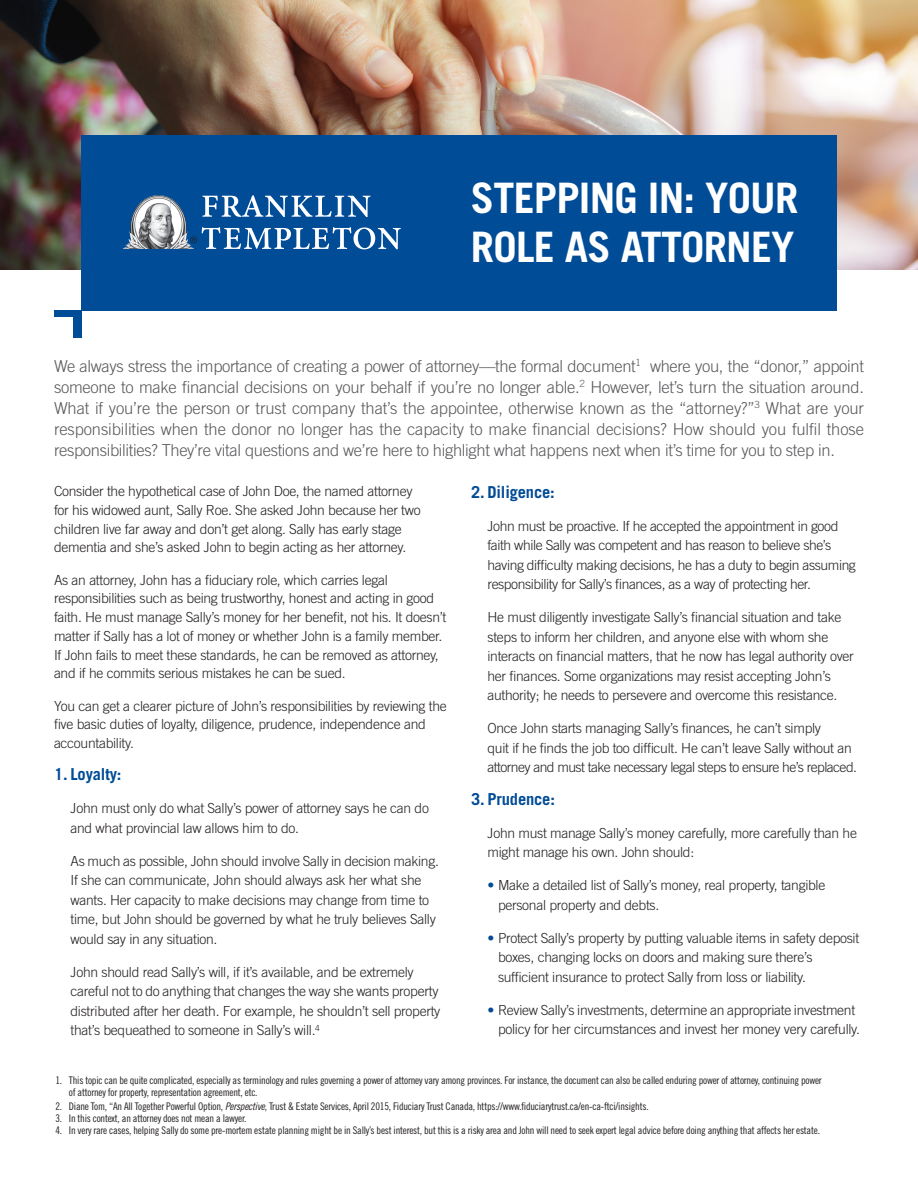
<style>
.page{position:relative;width:918px;height:1188px;background:#fff}
.page>*{position:absolute;margin:0;border:0;box-sizing:border-box;transform-origin:0 0}
._01a_Title{font:700 42px/49.5px "Trade Gothic LT Std";letter-spacing:-.02em;color:#fff}
._01a_Title-2{font:300 16.5px/21px "Trade Gothic LT Std";letter-spacing:-.02em;color:#57585a;text-align:justify}
._06a_Body__Sp_After{font:700 16.5px "Trade Gothic LT Std";letter-spacing:-.01em;color:#004c97}
._01a_Title-3{font:700 16.5px "Trade Gothic LT Std";letter-spacing:-.01em;color:#004c97}
._06a_Body__Sp_After-2{font:300 13.8px/19.5px "Trade Gothic LT Std";letter-spacing:-.02em;color:#231f20}
._01a_Title-4{font:300 13.8px/18.8px "Trade Gothic LT Std";letter-spacing:-.02em;color:#231f20}
._09_Caveat{font:10.5px/12px "Trade Gothic LT Std Cn 18";letter-spacing:-.02em;color:#231f20}
.s1{color:#004c97}
.s2{font-style:italic}
</style>
<div class="page">
<img style="left:0;top:0;width:918px;height:270px">
<div style="left:81px;top:135px;width:756px;height:175px;background:#004c97"></div>
<svg style="left:202px;top:195px;width:168px;height:22px"></svg>
<svg style="left:194px;top:227px;width:207px;height:22px"></svg>
<img style="left:131px;top:195px;width:39px;height:27px">
<img style="left:170px;top:198px;width:24px;height:51px">
<img style="left:123px;top:222px;width:47px;height:27px">
<div style="left:54px;top:310px;width:28px;height:28px;background:#004c97"></div>
<div style="left:45px;top:318px;width:28px;height:27px;background:#fff"></div>
<p class="_01a_Title" style="left:471px;top:172px;width:329px">STEPPING IN: YOUR<br>ROLE AS ATTORNEY</p>
<p class="_01a_Title-2" style="left:54px;top:355px;width:812px">We always stress the importance of creating a power of attorney—the formal document<sup>1</sup> where you, the “donor,” appoint someone to make financial decisions on your behalf if you’re no longer able.<sup>2</sup> However, let’s turn the situation around.<br>What if you’re the person or trust company that’s the appointee, otherwise known as the “attorney?”<sup>3</sup> What are your responsibilities when the donor no longer has the capacity to make financial decisions? How should you fulfil those responsibilities? They’re vital questions and we’re here to highlight what happens next when it’s time for you to step in.</p>
<p class="_06a_Body__Sp_After" style="left:471px;top:482px;width:85px">2. Diligence:</p>
<p class="_06a_Body__Sp_After-2" style="left:487px;top:516px;width:370px">John must be proactive. If he accepted the appointment in good faith while Sally was competent and has reason to believe she’s having difficulty making decisions, he has a duty to begin assuming responsibility for Sally’s finances, as a way of protecting her.</p>
<p class="_06a_Body__Sp_After-2" style="left:487px;top:608px;width:368px">He must diligently investigate Sally’s financial situation and take steps to inform her children, and anyone else with whom she interacts on financial matters, that he now has legal authority over her finances. Some organizations may resist accepting John’s authority; he needs to persevere and overcome this resistance.</p>
<p class="_06a_Body__Sp_After-2" style="left:487px;top:719px;width:371px">Once John starts managing Sally’s finances, he can’t simply<br>quit if he finds the job too difficult. He can’t leave Sally without an attorney and must take necessary legal steps to ensure he’s replaced.</p>
<p class="_06a_Body__Sp_After" style="left:471px;top:789px;width:85px">3. Prudence:</p>
<p class="_06a_Body__Sp_After-2" style="left:487px;top:823px;width:371px">John must manage Sally’s money carefully, more carefully than he might manage his own. John should:</p>
<p class="_06a_Body__Sp_After-2" style="left:498px;top:875px;width:329px;text-indent:-11px"><span class="s1">•</span> Make a detailed list of Sally’s money, real property, tangible personal property and debts.</p>
<p class="_06a_Body__Sp_After-2" style="left:498px;top:928px;width:363px;text-indent:-11px"><span class="s1">•</span> Protect Sally’s property by putting valuable items in safety deposit boxes, changing locks on doors and making sure there’s sufficient insurance to protect Sally from loss or liability.</p>
<p class="_06a_Body__Sp_After-2" style="left:498px;top:1000px;width:363px;text-indent:-11px"><span class="s1">•</span> Review Sally’s investments, determine an appropriate investment policy for her circumstances and invest her money very carefully.</p>
<p class="_09_Caveat" style="left:69px;top:1074px;width:754px;text-indent:-14px">1. This topic can be quite complicated, especially as terminology and rules governing a power of attorney vary among provinces. For instance, the document can also be called enduring power of attorney, continuing power of attorney for property, representation agreement, etc.</p>
<p class="_09_Caveat" style="left:55px;top:1100px;width:595px">2. Diane Tom, “An All Together Powerful Option, <span class="s2">Perspective</span>, Trust &amp; Estate Services, April 2015, Fiduciary Trust Canada, https://www.fiduciarytrust.ca/en-ca-ftci/insights.</p>
<p class="_09_Caveat" style="left:55px;top:1112px;width:193px">3. In this context, an attorney does not mean a lawyer.</p>
<p class="_09_Caveat" style="left:55px;top:1124px;width:766px">4. In very rare cases, helping Sally do some pre-mortem estate planning might be in Sally’s best interest, but this is a risky area and John will need to seek expert legal advice before doing anything that affects her estate.</p>
<p class="_01a_Title-4" style="left:54px;top:482px;width:368px">Consider the hypothetical case of John Doe, the named attorney for his widowed aunt, Sally Roe. She asked John because her two children live far away and don’t get along. Sally has early stage dementia and she’s asked John to begin acting as her attorney.</p>
<p class="_01a_Title-4" style="left:54px;top:570px;width:394px">As an attorney, John has a fiduciary role, which carries legal responsibilities such as being trustworthy, honest and acting in good faith. He must manage Sally’s money for her benefit, not his. It doesn’t matter if Sally has a lot of money or whether John is a family member.<br>If John fails to meet these standards, he can be removed as attorney, and if he commits serious mistakes he can be sued.</p>
<p class="_01a_Title-4" style="left:54px;top:696px;width:394px">You can get a clearer picture of John’s responsibilities by reviewing the five basic duties of loyalty, diligence, prudence, independence and accountability.</p>
<p class="_01a_Title-3" style="left:54px;top:764px;width:69px">1. Loyalty:</p>
<p class="_06a_Body__Sp_After-2" style="left:70px;top:798px;width:360px">John must only do what Sally’s power of attorney says he can do and what provincial law allows him to do.</p>
<p class="_06a_Body__Sp_After-2" style="left:70px;top:851px;width:370px">As much as possible, John should involve Sally in decision making.<br>If she can communicate, John should always ask her what she wants. Her capacity to make decisions may change from time to time, but John should be governed by what he truly believes Sally would say in any situation.</p>
<p class="_06a_Body__Sp_After-2" style="left:70px;top:962px;width:371px">John should read Sally’s will, if it’s available, and be extremely careful not to do anything that changes the way she wants property distributed after her death. For example, he shouldn’t sell property that’s bequeathed to someone in Sally’s will.<sup>4</sup></p>
</div>
